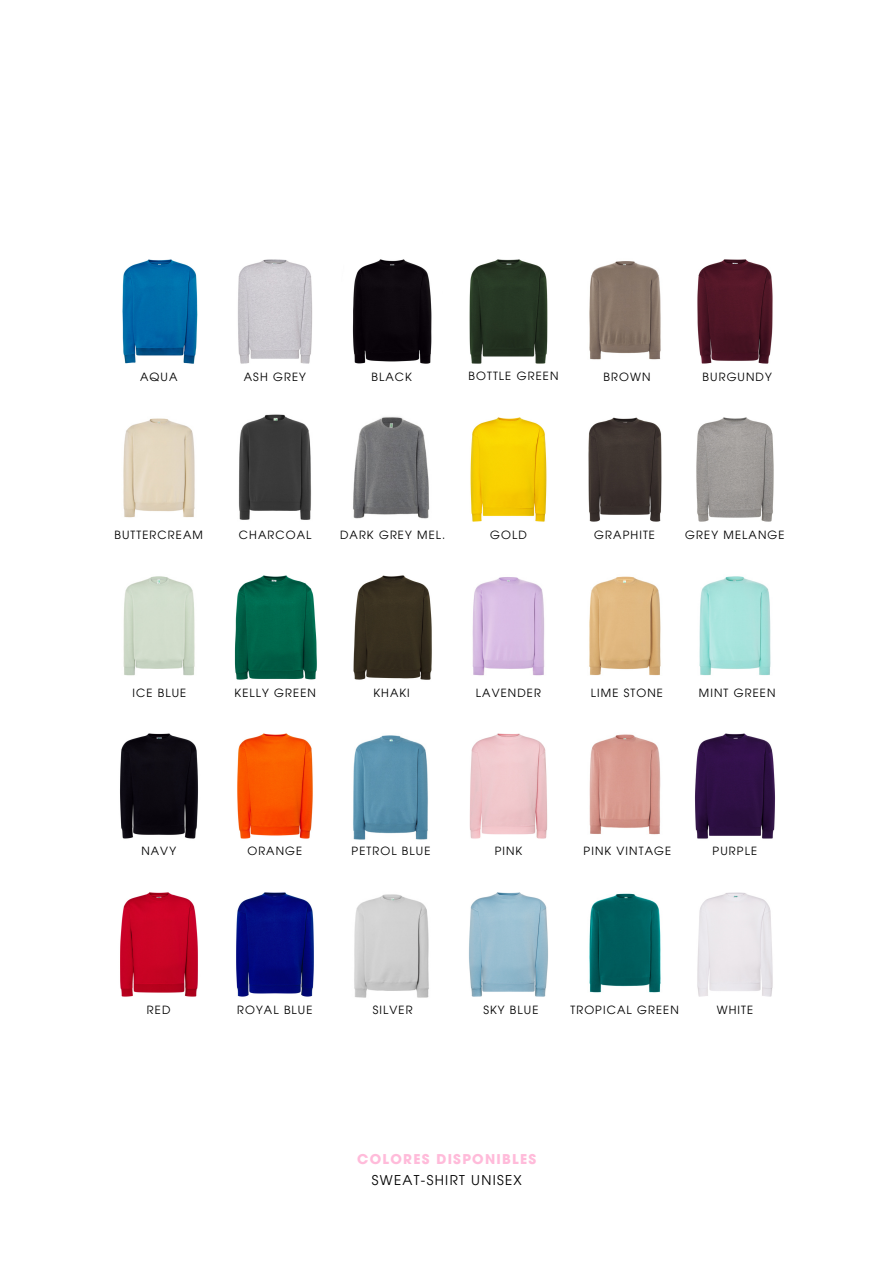
<style>
.page{position:relative;width:894px;height:1264px;background:#fff}
.page>*{position:absolute;margin:0;border:0;box-sizing:border-box;transform-origin:0 0}
.t1{font:700 13.5px "ITC Avant Garde Pro";letter-spacing:.095em;color:#ffbbda}
.t2{font:13.5px "ITC Avant Garde Pro";letter-spacing:.095em;color:#000}
.t3{font:11.4px "ITC Avant Garde Pro";letter-spacing:.095em;color:#000}
</style>
<div class="page">
<img style="left:122px;top:259px;width:76px;height:105px">
<img style="left:238px;top:259px;width:75px;height:105px">
<img style="left:352px;top:259px;width:80px;height:105px">
<img style="left:469px;top:259px;width:79px;height:105px">
<img style="left:589px;top:261px;width:72px;height:99px">
<img style="left:123px;top:418px;width:72px;height:100px">
<img style="left:238px;top:414px;width:73px;height:106px">
<img style="left:353px;top:416px;width:77px;height:103px">
<img style="left:470px;top:417px;width:77px;height:105px">
<img style="left:588px;top:417px;width:74px;height:105px">
<img style="left:123px;top:576px;width:72px;height:100px">
<img style="left:234px;top:575px;width:83px;height:105px">
<img style="left:353px;top:575px;width:79px;height:105px">
<img style="left:472px;top:577px;width:73px;height:99px">
<img style="left:589px;top:576px;width:72px;height:100px">
<img style="left:120px;top:733px;width:78px;height:106px">
<img style="left:237px;top:733px;width:76px;height:106px">
<img style="left:353px;top:735px;width:75px;height:105px">
<img style="left:469px;top:733px;width:79px;height:106px">
<img style="left:589px;top:734px;width:72px;height:101px">
<img style="left:120px;top:892px;width:78px;height:105px">
<img style="left:236px;top:892px;width:78px;height:105px">
<img style="left:354px;top:894px;width:75px;height:104px">
<img style="left:469px;top:892px;width:79px;height:105px">
<img style="left:589px;top:893px;width:72px;height:100px">
<img style="left:697px;top:259px;width:76px;height:105px">
<img style="left:696px;top:417px;width:78px;height:105px">
<img style="left:699px;top:576px;width:72px;height:99px">
<img style="left:695px;top:733px;width:80px;height:106px">
<img style="left:697px;top:892px;width:76px;height:105px">
<p class="t3" style="left:140px;top:372px;width:39px">AQUA</p>
<p class="t3" style="left:244px;top:372px;width:64px">ASH GREY</p>
<p class="t3" style="left:371px;top:372px;width:42px">BLACK</p>
<p class="t3" style="left:468px;top:372px;width:91px">BOTTLE GREEN</p>
<p class="t3" style="left:603px;top:372px;width:48px">BROWN</p>
<p class="t3" style="left:702px;top:372px;width:71px">BURGUNDY</p>
<p class="t3" style="left:114px;top:530px;width:90px">BUTTERCREAM</p>
<p class="t3" style="left:239px;top:530px;width:74px">CHARCOAL</p>
<p class="t3" style="left:340px;top:530px;width:107px">DARK GREY MEL.</p>
<p class="t3" style="left:490px;top:530px;width:38px">GOLD</p>
<p class="t3" style="left:594px;top:530px;width:62px">GRAPHITE</p>
<p class="t3" style="left:685px;top:530px;width:101px">GREY MELANGE</p>
<p class="t3" style="left:132px;top:688px;width:55px">ICE BLUE</p>
<p class="t3" style="left:234px;top:688px;width:83px">KELLY GREEN</p>
<p class="t3" style="left:373px;top:688px;width:38px">KHAKI</p>
<p class="t3" style="left:476px;top:688px;width:67px">LAVENDER</p>
<p class="t3" style="left:590px;top:688px;width:74px">LIME STONE</p>
<p class="t3" style="left:698px;top:688px;width:78px">MINT GREEN</p>
<p class="t3" style="left:141px;top:846px;width:36px">NAVY</p>
<p class="t3" style="left:247px;top:846px;width:56px">ORANGE</p>
<p class="t3" style="left:351px;top:846px;width:80px">PETROL BLUE</p>
<p class="t3" style="left:494px;top:846px;width:29px">PINK</p>
<p class="t3" style="left:583px;top:846px;width:89px">PINK VINTAGE</p>
<p class="t3" style="left:712px;top:846px;width:46px">PURPLE</p>
<p class="t3" style="left:147px;top:1005px;width:25px">RED</p>
<p class="t3" style="left:237px;top:1005px;width:77px">ROYAL BLUE</p>
<p class="t3" style="left:372px;top:1005px;width:41px">SILVER</p>
<p class="t3" style="left:483px;top:1005px;width:57px">SKY BLUE</p>
<p class="t3" style="left:570px;top:1005px;width:110px">TROPICAL GREEN</p>
<p class="t3" style="left:716px;top:1005px;width:38px">WHITE</p>
<p class="t1" style="left:357px;top:1153px;width:180px">COLORES DISPONIBLES</p>
<p class="t2" style="left:371px;top:1174px;width:151px">SWEAT-SHIRT UNISEX</p>
</div>
